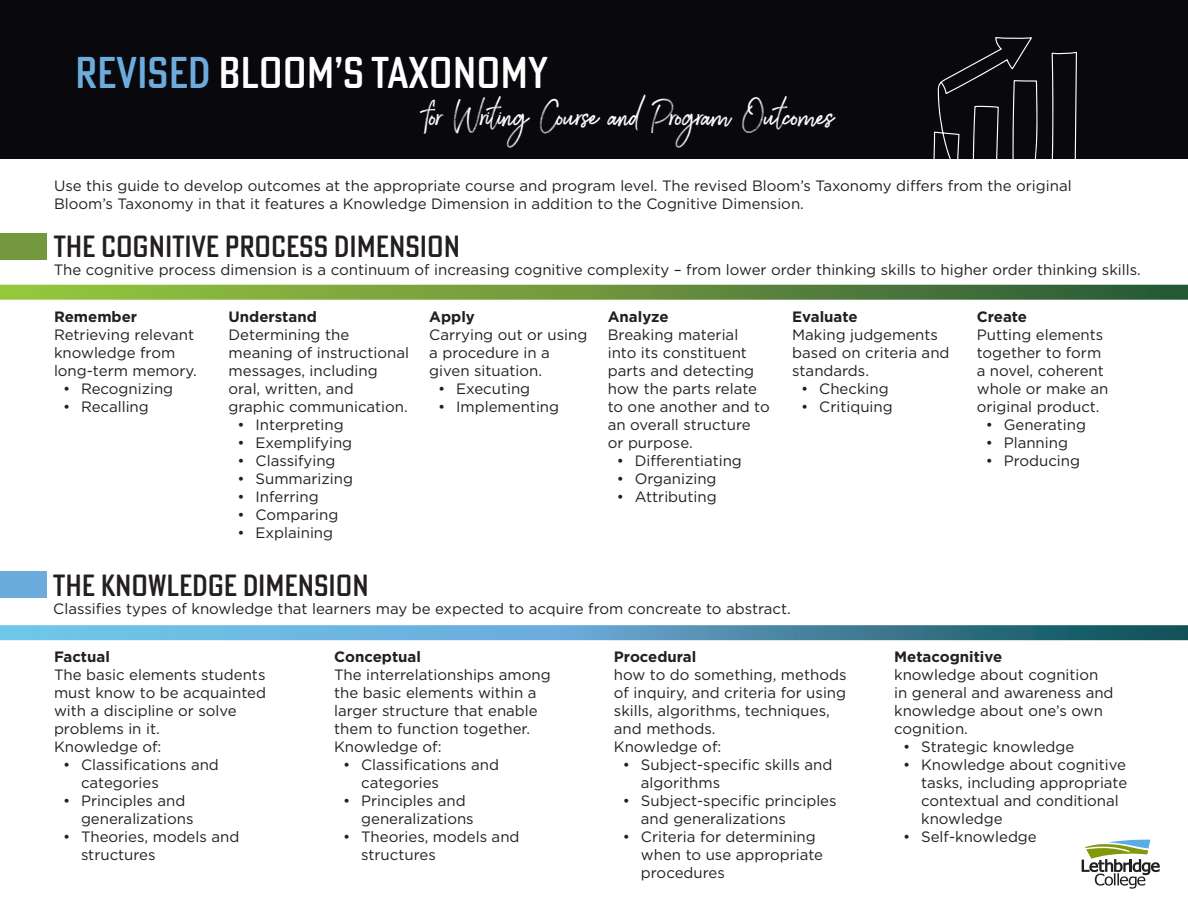
<style>
.page{position:relative;width:1188px;height:918px;background:#fff}
.page>*{position:absolute;margin:0;border:0;box-sizing:border-box;transform-origin:0 0}
.t1{font:500 43.5px "Poster Gothic Round Cond ATF";color:#fff}
.t2{font:37.5px "Brownhill Script";color:#fff}
.t3{font:500 30px "Poster Gothic Round Cond ATF";color:#231f20}
.t4{font:15px/18px "Gotham";color:#231f20}
.t5{font:700 15px "Gotham";color:#231f20}
.s1{color:#6cacdd}
</style>
<div class="page">
<div style="left:0;top:0;width:1188px;height:159px;background:#08080d"></div>
<div style="left:0;top:233px;width:47px;height:27px;background:#73983e"></div>
<div style="left:0;top:571px;width:46px;height:27px;background:#6cacdd"></div>
<svg style="left:1082px;top:840px;width:78px;height:49px"></svg>
<svg style="left:933px;top:37px;width:144px;height:122px"></svg>
<svg style="left:0;top:285px;width:1188px;height:15px;background:#699440"></svg>
<svg style="left:0;top:625px;width:1188px;height:15px;background:#5599b9"></svg>
<p class="t1" style="left:75px;top:45px;width:475px"><span class="s1">REVISED</span> BLOOM’S TAXONOMY</p>
<p class="t2" style="left:427px;top:90px;width:409px">for Writing Course and Program Outcomes</p>
<p class="t4" style="left:54px;top:177px;width:1019px">Use this guide to develop outcomes at the appropriate course and program level. The revised Bloom’s Taxonomy differs from the original<br>Bloom’s Taxonomy in that it features a Knowledge Dimension in addition to the Cognitive Dimension.</p>
<p class="t3" style="left:54px;top:227px;width:408px">THE COGNITIVE PROCESS DIMENSION</p>
<p class="t4" style="left:54px;top:260px;width:1089px">The cognitive process dimension is a continuum of increasing cognitive complexity – from lower order thinking skills to higher order thinking skills.</p>
<p class="t5" style="left:54px;top:306px;width:85px">Remember</p>
<p class="t4" style="left:54px;top:325px;width:144px">Retrieving relevant knowledge from long-term memory.</p>
<p class="t4" style="left:63px;top:379px;width:112px">• Recognizing</p>
<p class="t4" style="left:63px;top:397px;width:87px">• Recalling</p>
<p class="t5" style="left:229px;top:306px;width:90px">Understand</p>
<p class="t4" style="left:229px;top:325px;width:182px">Determining the meaning of instructional messages, including oral, written, and graphic communication.</p>
<p class="t4" style="left:238px;top:415px;width:108px">• Interpreting</p>
<p class="t4" style="left:238px;top:433px;width:116px">• Exemplifying</p>
<p class="t4" style="left:238px;top:451px;width:100px">• Classifying</p>
<p class="t4" style="left:238px;top:469px;width:117px">• Summarizing</p>
<p class="t4" style="left:238px;top:487px;width:83px">• Inferring</p>
<p class="t4" style="left:238px;top:505px;width:102px">• Comparing</p>
<p class="t4" style="left:238px;top:523px;width:97px">• Explaining</p>
<p class="t5" style="left:429px;top:306px;width:47px">Apply</p>
<p class="t4" style="left:429px;top:325px;width:160px">Carrying out or using a procedure in a given situation.</p>
<p class="t4" style="left:438px;top:379px;width:93px">• Executing</p>
<p class="t4" style="left:438px;top:397px;width:122px">• Implementing</p>
<p class="t5" style="left:608px;top:306px;width:62px">Analyze</p>
<p class="t4" style="left:608px;top:325px;width:164px">Breaking material into its constituent parts and detecting how the parts relate to one another and to an overall structure or purpose.</p>
<p class="t4" style="left:617px;top:451px;width:127px">• Differentiating</p>
<p class="t4" style="left:617px;top:469px;width:101px">• Organizing</p>
<p class="t4" style="left:617px;top:487px;width:101px">• Attributing</p>
<p class="t5" style="left:792px;top:306px;width:67px">Evaluate</p>
<p class="t4" style="left:792px;top:325px;width:159px">Making judgements based on criteria and standards.</p>
<p class="t4" style="left:801px;top:379px;width:89px">• Checking</p>
<p class="t4" style="left:801px;top:397px;width:93px">• Critiquing</p>
<p class="t5" style="left:977px;top:306px;width:52px">Create</p>
<p class="t4" style="left:977px;top:325px;width:133px">Putting elements together to form a novel, coherent whole or make an original product.</p>
<p class="t4" style="left:986px;top:415px;width:102px">• Generating</p>
<p class="t4" style="left:986px;top:433px;width:84px">• Planning</p>
<p class="t4" style="left:986px;top:451px;width:96px">• Producing</p>
<p class="t3" style="left:53px;top:566px;width:317px">THE KNOWLEDGE DIMENSION</p>
<p class="t4" style="left:53px;top:599px;width:739px">Classifies types of knowledge that learners may be expected to acquire from concreate to abstract.</p>
<p class="t5" style="left:54px;top:646px;width:57px">Factual</p>
<p class="t4" style="left:54px;top:665px;width:214px">The basic elements students must know to be acquainted with a discipline or solve problems in it.</p>
<p class="t4" style="left:54px;top:737px;width:109px">Knowledge of:</p>
<p class="t4" style="left:81px;top:755px;width:139px;text-indent:-18px">• Classifications and categories</p>
<p class="t4" style="left:81px;top:791px;width:114px;text-indent:-18px">• Principles and generalizations</p>
<p class="t4" style="left:81px;top:827px;width:160px;text-indent:-18px">• Theories, models and structures</p>
<p class="t5" style="left:334px;top:646px;width:88px">Conceptual</p>
<p class="t4" style="left:334px;top:665px;width:218px">The interrelationships among the basic elements within a larger structure that enable them to function together.</p>
<p class="t4" style="left:334px;top:737px;width:109px">Knowledge of:</p>
<p class="t4" style="left:361px;top:755px;width:139px;text-indent:-18px">• Classifications and categories</p>
<p class="t4" style="left:361px;top:791px;width:114px;text-indent:-18px">• Principles and generalizations</p>
<p class="t4" style="left:361px;top:827px;width:160px;text-indent:-18px">• Theories, models and structures</p>
<p class="t5" style="left:614px;top:646px;width:84px">Procedural</p>
<p class="t4" style="left:614px;top:665px;width:234px">how to do something, methods of inquiry, and criteria for using skills, algorithms, techniques, and methods.</p>
<p class="t4" style="left:614px;top:737px;width:109px">Knowledge of:</p>
<p class="t4" style="left:641px;top:755px;width:193px;text-indent:-18px">• Subject-specific skills and algorithms</p>
<p class="t4" style="left:641px;top:791px;width:197px;text-indent:-18px">• Subject-specific principles and generalizations</p>
<p class="t4" style="left:641px;top:827px;width:184px;text-indent:-18px">• Criteria for determining when to use appropriate procedures</p>
<p class="t5" style="left:894px;top:646px;width:110px">Metacognitive</p>
<p class="t4" style="left:894px;top:665px;width:221px">knowledge about cognition in general and awareness and knowledge about one’s own cognition.</p>
<p class="t4" style="left:903px;top:737px;width:173px">• Strategic knowledge</p>
<p class="t4" style="left:921px;top:755px;width:208px;text-indent:-18px">• Knowledge about cognitive tasks, including appropriate contextual and conditional knowledge</p>
<p class="t4" style="left:903px;top:827px;width:135px">• Self-knowledge</p>
</div>
